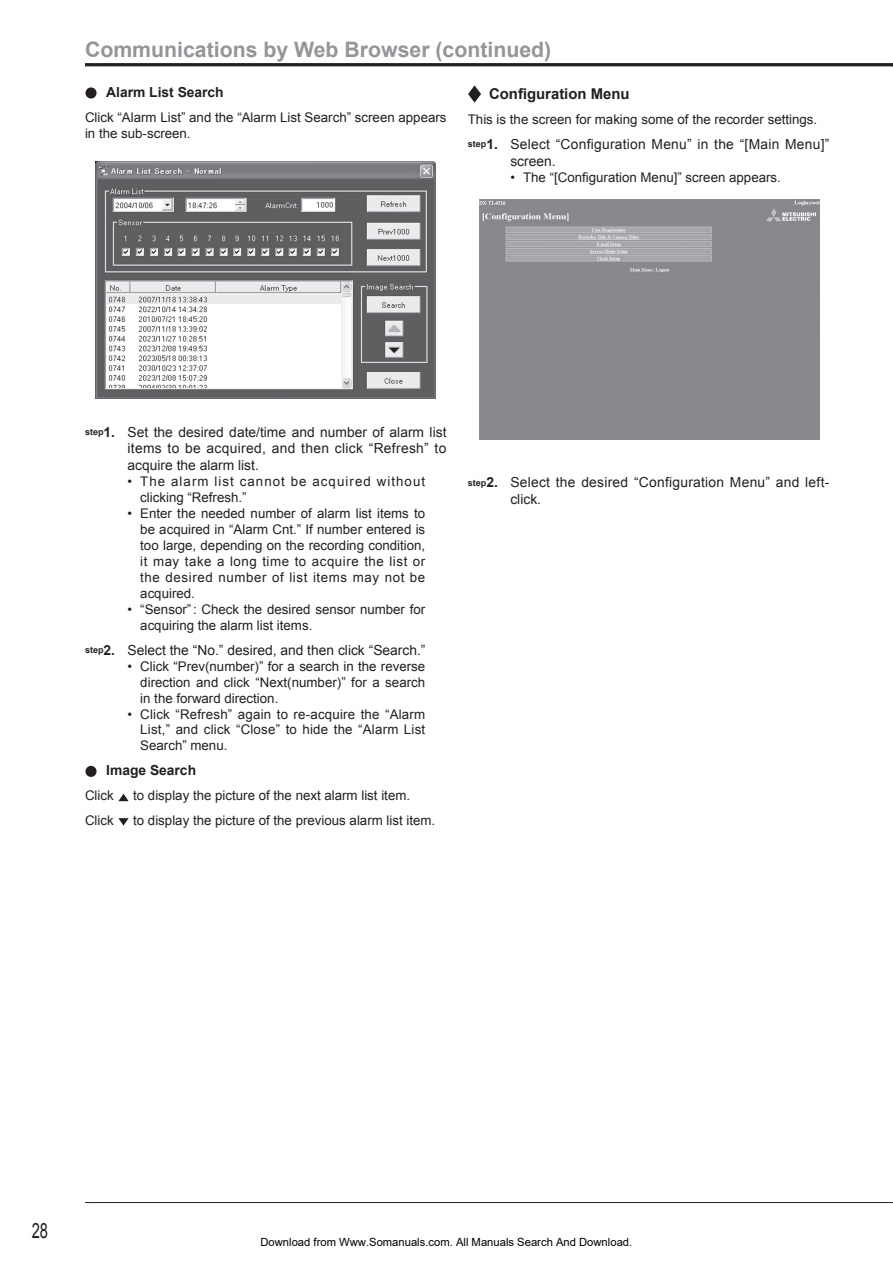
<style>
.page{position:relative;width:893px;height:1263px;background:#fff}
.page>*{position:absolute;margin:0;border:0;box-sizing:border-box;transform-origin:0 0}
.t1{font:700 21.3px "Arial";color:#939598}
.t2{font:21px "Arial";color:#231f20;scale:.7 1}
.t3{font:700 14.85px "Arial";color:#231f20}
.t4{font:13.8px/16.6px "Arial";letter-spacing:.02em;color:#231f20}
.t5{font:13.8px "Arial";color:#231f20}
.t6{font:700 13.8px "Arial";color:#231f20}
.t7{font:13.35px/15.9px "Arial";color:#231f20;text-align:justify}
.t8{font:13.35px/15.9px "Arial";letter-spacing:.08em;color:#231f20}
.t9{font:11.25px "Arial";color:#000}
.s1{font-weight:700;font-size:9px}
.s2{font-weight:700}
</style>
<div class="page">
<hr style="left:85px;top:1202px;width:808px;height:1px;background:#231f20">
<hr style="left:85px;top:63px;width:808px;height:3px;background:#231f20">
<svg style="left:85px;top:87px;width:12px;height:12px"></svg>
<img style="left:96px;top:162px;width:340px;height:237px">
<div style="left:85px;top:766px;width:12px;height:11px;background:#231f20;border-radius:50%"></div>
<svg style="left:118px;top:794px;width:11px;height:7px"></svg>
<svg style="left:118px;top:818px;width:11px;height:8px"></svg>
<svg style="left:468px;top:85px;width:13px;height:18px"></svg>
<img style="left:479px;top:200px;width:340px;height:239px">
<h1 class="t1" style="left:85px;top:37px;width:468px">Communications by Web Browser (continued)</h1>
<p class="t6" style="left:106px;top:84px;width:119px">Alarm List Search</p>
<p class="t7" style="left:85px;top:109px;width:363px">Click “Alarm List” and the “Alarm List Search” screen appears in the sub-screen.</p>
<p class="t3" style="left:489px;top:85px;width:142px">Configuration Menu</p>
<p class="t7" style="left:468px;top:112px;width:351px">This is the screen for making some of the recorder settings.</p>
<p class="t4" style="left:510px;top:136px;width:320px;text-indent:-43px"><span class="s1">step</span><span class="s2">1.</span> Select “Configuration Menu” in the “[Main Menu]” screen.</p>
<p class="t7" style="left:510px;top:169px;width:272px">• The “[Configuration Menu]” screen appears.</p>
<p class="t4" style="left:128px;top:424px;width:320px;text-align:justify;text-indent:-43px"><span class="s1">step</span><span class="s2">1.</span> Set the desired date/time and number of alarm list items to be acquired, and then click “Refresh” to acquire the alarm list.</p>
<p class="t8" style="left:140px;top:473px;width:286px;text-indent:-13px">• The alarm list cannot be acquired without clicking “Refresh.”</p>
<p class="t7" style="left:140px;top:505px;width:287px;text-indent:-13px">• Enter the needed number of alarm list items to be acquired in “Alarm Cnt.” If number entered is too large, depending on the recording condition, it may take a long time to acquire the list or the desired number of list items may not be acquired.</p>
<p class="t7" style="left:140px;top:601px;width:286px;text-indent:-13px">• “Sensor” : Check the desired sensor number for acquiring the alarm list items.</p>
<p class="t5" style="left:85px;top:642px;width:342px"><span class="s1">step</span><span class="s2">2.</span> Select the “No.” desired, and then click “Search.”</p>
<p class="t7" style="left:140px;top:658px;width:286px;text-indent:-13px">• Click “Prev(number)” for a search in the reverse direction and click “Next(number)” for a search in the forward direction.</p>
<p class="t7" style="left:140px;top:706px;width:286px;text-indent:-13px">• Click “Refresh” again to re-acquire the “Alarm List,” and click “Close” to hide the “Alarm List Search” menu.</p>
<p class="t6" style="left:106px;top:763px;width:91px">Image Search</p>
<p class="t7" style="left:85px;top:787px;width:30px">Click</p>
<p class="t7" style="left:133px;top:787px;width:278px">to display the picture of the next alarm list item.</p>
<p class="t7" style="left:85px;top:812px;width:30px">Click</p>
<p class="t7" style="left:133px;top:812px;width:304px">to display the picture of the previous alarm list item.</p>
<p class="t4" style="left:510px;top:474px;width:320px;text-indent:-43px"><span class="s1">step</span><span class="s2">2.</span> Select the desired “Configuration Menu” and left&shy;click.</p>
<h2 class="t2" style="left:32px;top:1219px;width:25px">28</h2>
<p class="t9" style="left:260px;top:1235px;width:373px">Download from Www.Somanuals.com. All Manuals Search And Download.</p>
</div>
